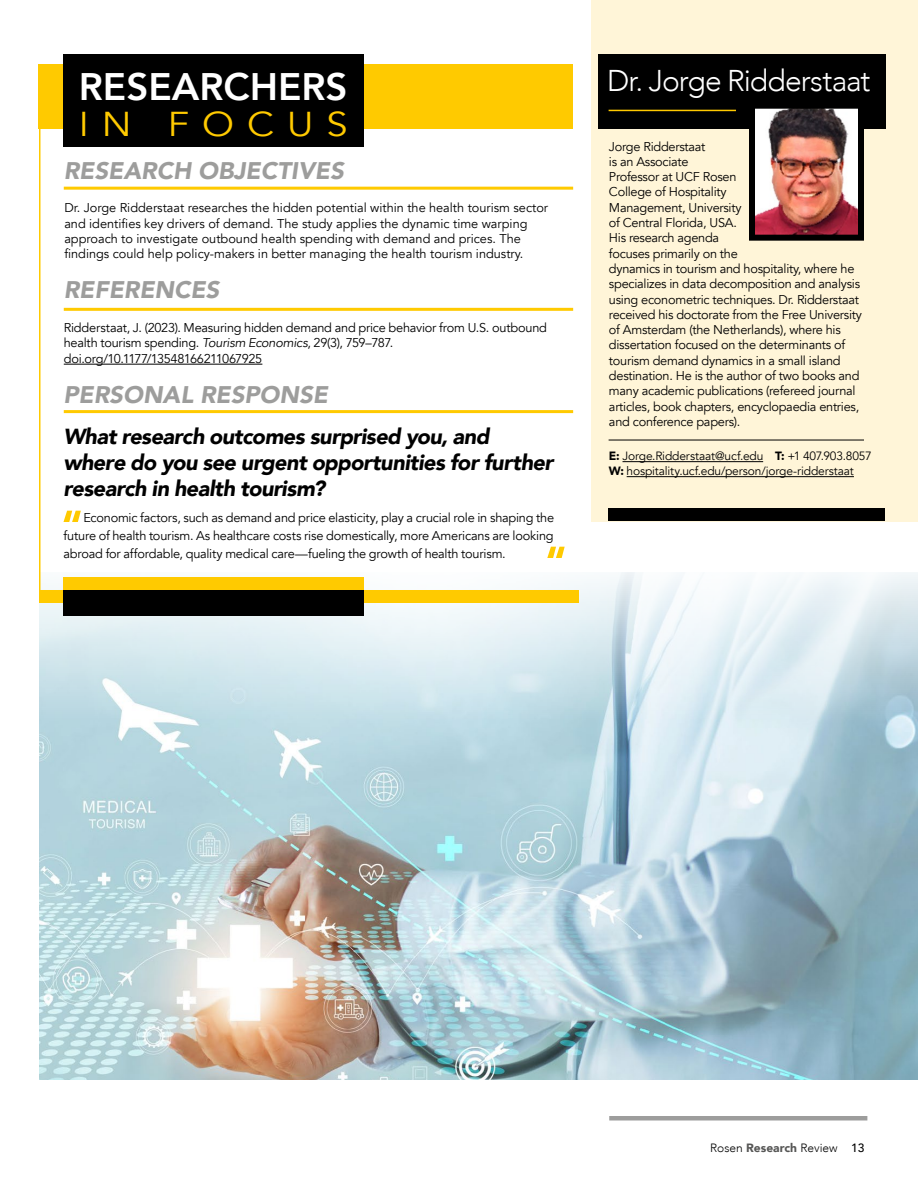
<style>
.page{position:relative;width:918px;height:1188px;background:#fff}
.page>*{position:absolute;margin:0;border:0;box-sizing:border-box;transform-origin:0 0}
.t1{font:800 38.25px "Avenir";color:#fff}
.t2{font:34.5px "Avenir";letter-spacing:.34em;color:#ffca00;scale:1.11 1}
.Subtitle{font:300 30px "Avenir";letter-spacing:-.035em;color:#fff}
.t3{font:italic 900 24px "Avenir";color:#9d9d9c}
.Q_A_Question{font:italic 900 21.75px/26.1px "Avenir";letter-spacing:-.025em;color:#000}
.Detail_Body_Text{font:12.75px/15.3px "Avenir";letter-spacing:-.02em;color:#000}
.Q_A_Body_Text{font:12.75px/18px "Avenir";letter-spacing:-.02em;color:#000}
.Detail_Body_Text-2{font:12.75px/15.3px "Avenir";color:#000}
.t4{font:12px "Avenir";letter-spacing:-.01em;color:#000}
.t5{font:300 12px "Avenir";color:#000}
.s1{font-style:italic}
.s2{font-weight:900}
.s3{font-weight:900;color:#575756}
.s4{font-weight:500}
</style>
<div class="page">
<hr style="left:609px;top:1116px;width:258px;height:4px;background:#9d9d9c">
<img style="left:39px;top:573px;width:879px;height:507px">
<div style="left:591px;top:0;width:327px;height:522px;background:#fff5d8"></div>
<hr style="left:64px;top:308px;width:509px;height:3px;background:#ffca00">
<hr style="left:64px;top:187px;width:509px;height:3px;background:#ffca00">
<hr style="left:64px;top:364px;width:198px;height:1px;background:#000">
<hr style="left:64px;top:410px;width:509px;height:3px;background:#ffca00">
<svg style="left:63px;top:511px;width:18px;height:11px"></svg>
<svg style="left:547px;top:547px;width:18px;height:11px"></svg>
<hr style="left:39px;top:64px;width:2px;height:539px;background:#ffca00">
<div style="left:39px;top:64px;width:534px;height:64px;background:#ffca00"></div>
<div style="left:39px;top:590px;width:540px;height:13px;background:#ffca00"></div>
<div style="left:609px;top:508px;width:276px;height:13px;background:#000"></div>
<div style="left:63px;top:590px;width:300px;height:25px;background:#000"></div>
<div style="left:63px;top:577px;width:300px;height:13px;background:#ffca00"></div>
<div style="left:598px;top:54px;width:287px;height:74px;background:#000"></div>
<hr style="left:623px;top:461px;width:140px;height:1px;background:#000">
<hr style="left:627px;top:476px;width:227px;height:1px;background:#000">
<img style="left:756px;top:110px;width:101px;height:124px">
<div style="left:749px;top:103px;width:115px;height:138px;border:6px solid #000"></div>
<hr style="left:609px;top:440px;width:255px;height:1px;background:#000">
<hr style="left:609px;top:110px;width:127px;height:1px;background:#ffca00">
<div style="left:63px;top:54px;width:300px;height:93px;background:#000"></div>
<p class="t1" style="left:79px;top:52px;width:270px">RESEARCHERS</p>
<p class="Subtitle" style="left:607px;top:63px;width:265px">Dr. Jorge Ridderstaat</p>
<p class="t2" style="left:79px;top:103px;width:244px">IN FOCUS</p>
<p class="t3" style="left:64px;top:151px;width:282px">RESEARCH OBJECTIVES</p>
<p class="Detail_Body_Text-2" style="left:64px;top:201px;width:485px">Dr. Jorge Ridderstaat researches the hidden potential within the health tourism sector and identifies key drivers of demand. The study applies the dynamic time warping approach to investigate outbound health spending with demand and prices. The findings could help policy-makers in better managing the health tourism industry.</p>
<p class="t3" style="left:64px;top:270px;width:157px">REFERENCES</p>
<p class="Q_A_Body_Text" style="left:64px;top:320px;width:485px;line-height:15.3px">Ridderstaat, J. (2023). Measuring hidden demand and price behavior from U.S. outbound health tourism spending. <span class="s1">Tourism Economics</span>, 29(3), 759–787.</p>
<p class="Q_A_Body_Text" style="left:64px;top:350px;width:200px">doi.org/10.1177/13548166211067925</p>
<p class="t3" style="left:63px;top:375px;width:266px">PERSONAL RESPONSE</p>
<p class="Q_A_Question" style="left:63px;top:423px;width:491px">What research outcomes surprised you, and where do you see urgent opportunities for further research in health tourism?</p>
<p class="Q_A_Body_Text" style="left:63px;top:509px;width:492px;text-align:justify;text-indent:20px">Economic factors, such as demand and price elasticity, play a crucial role in shaping the future of health tourism. As healthcare costs rise domestically, more Americans are looking abroad for affordable, quality medical care—fueling the growth of health tourism.</p>
<p class="Detail_Body_Text" style="left:609px;top:139px;width:255px">Jorge Ridderstaat<br>is an Associate<br>Professor at UCF Rosen<br>College of Hospitality<br>Management, University<br>of Central Florida, USA.<br>His research agenda<br>focuses primarily on the<br>dynamics in tourism and hospitality, where he specializes in data decomposition and analysis using econometric techniques. Dr. Ridderstaat received his doctorate from the Free University of Amsterdam (the Netherlands), where his dissertation focused on the determinants of tourism demand dynamics in a small island destination. He is the author of two books and many academic publications (refereed journal articles, book chapters, encyclopaedia entries, and conference papers).</p>
<p class="t4" style="left:609px;top:449px;width:264px"><span class="s2">E:</span> Jorge.Ridderstaat@ucf.edu <span class="s2">T:</span> +1 407.903.8057</p>
<p class="t4" style="left:609px;top:464px;width:246px"><span class="s2">W:</span> hospitality.ucf.edu/person/jorge-ridderstaat</p>
<p class="t5" style="left:710px;top:1141px;width:156px">Rosen <span class="s3">Research</span> Review <span class="s4">13</span></p>
</div>
